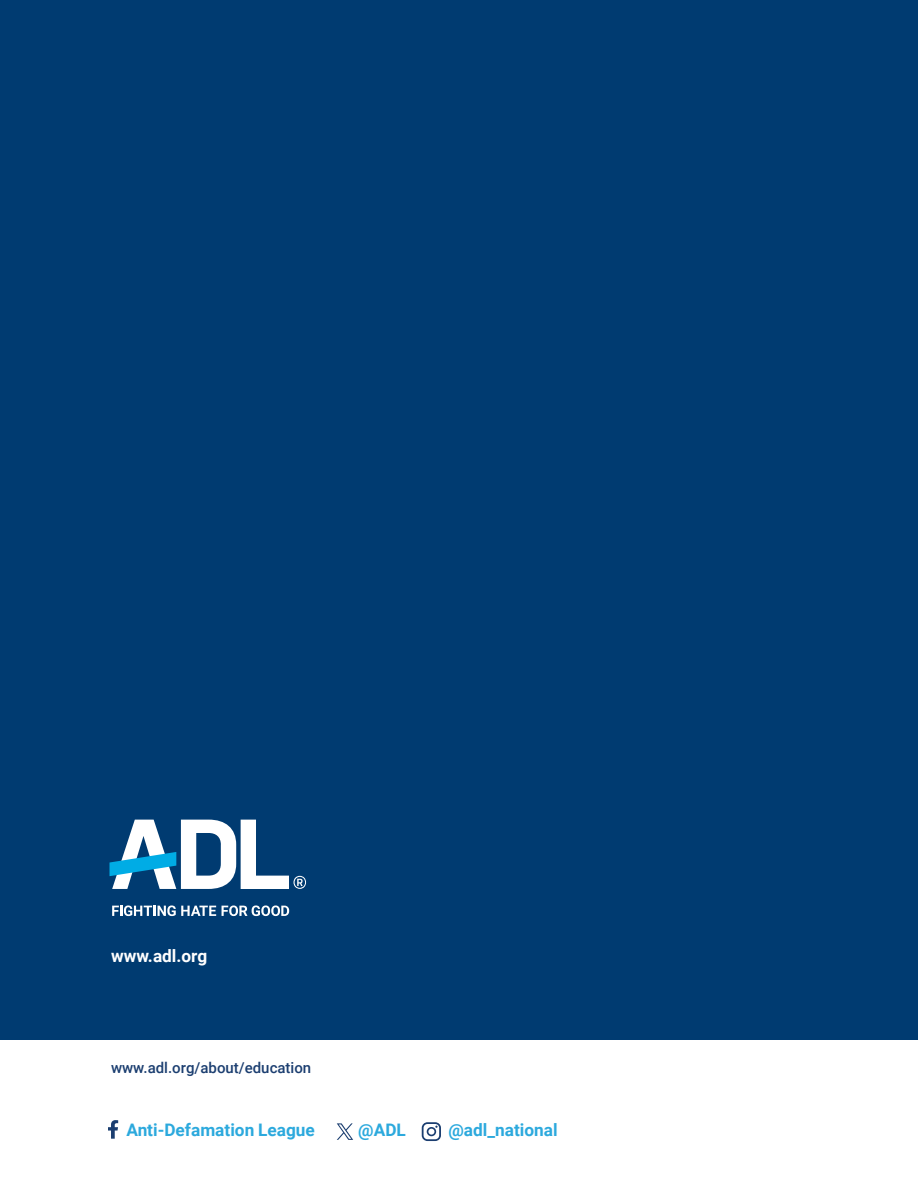
<style>
.page{position:relative;width:918px;height:1188px;background:#fff}
.page>*{position:absolute;margin:0;border:0;box-sizing:border-box;transform-origin:0 0}
.t1{font:700 17.25px "Roboto";color:#2ca9dd}
.t2{font:700 17.25px "Roboto";color:#fff}
.t3{font:500 15px "Roboto";color:#1b3e70}
</style>
<div class="page">
<div style="left:0;top:0;width:918px;height:1040px;background:#003b71"></div>
<svg style="left:108px;top:1120px;width:10px;height:19px"></svg>
<svg style="left:422px;top:1122px;width:19px;height:19px"></svg>
<svg style="left:110px;top:820px;width:196px;height:69px"></svg>
<svg style="left:112px;top:905px;width:104px;height:11px"></svg>
<svg style="left:222px;top:905px;width:67px;height:11px"></svg>
<svg style="left:337px;top:1123px;width:16px;height:17px"></svg>
<p class="t2" style="left:111px;top:944px;width:98px">www.adl.org</p>
<p class="t3" style="left:111px;top:1057px;width:202px">www.adl.org/about/education</p>
<p class="t1" style="left:126px;top:1118px;width:190px">Anti-Defamation League</p>
<p class="t1" style="left:358px;top:1118px;width:49px">@ADL</p>
<p class="t1" style="left:448px;top:1118px;width:111px">@adl_national</p>
</div>
